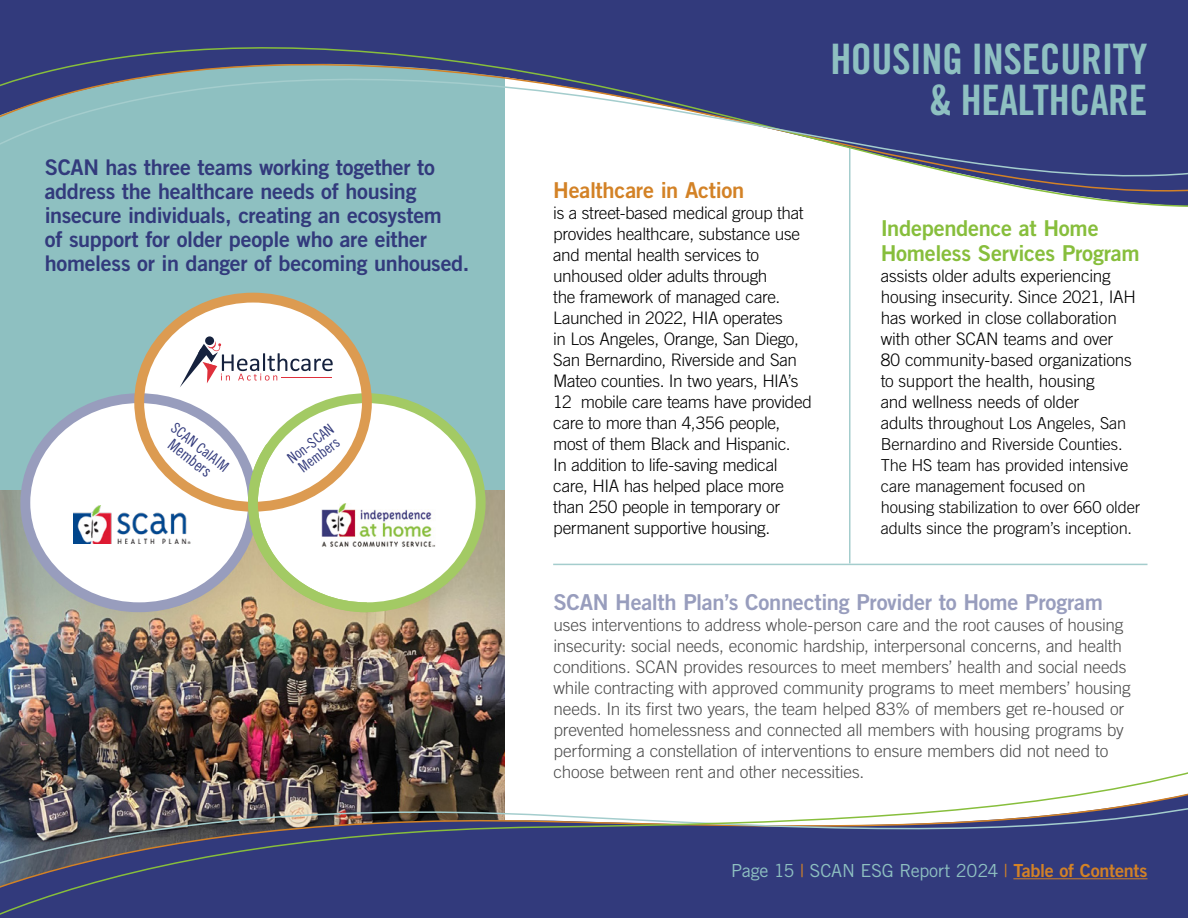
<style>
.page{position:relative;width:1188px;height:918px;background:#fff}
.page>*{position:absolute;margin:0;border:0;box-sizing:border-box;transform-origin:0 0}
.t1{font:42px "Trade Gothic LT Std Bd Cn 20";letter-spacing:-.01em;color:#8ec0c1}
.t2{font:21.9px "Trade Gothic LT Std Bd 2";letter-spacing:-.015em;color:#989dbd}
.t3{font:21.9px/25px "Trade Gothic LT Std Bd 2";letter-spacing:-.015em;color:#87be3c}
.t4{font:21.9px "Trade Gothic LT Std Bd 2";letter-spacing:-.015em;color:#d38226}
.t5{font:21.6px/24px "Trade Gothic LT Std Bd 2";letter-spacing:-.015em;color:#323a7c}
.t6{font:18px "Trade Gothic LT Std";letter-spacing:-.015em;color:#8ec0c1}
.t7{font:300 17.25px/21px "Trade Gothic LT Std";letter-spacing:-.02em;color:#000}
.t8{font:300 17.25px/21px "Trade Gothic LT Std";letter-spacing:-.01em;color:#4d4d4d}
.t9{font:300 16.5px/21px "Trade Gothic LT Std";letter-spacing:-.01em;color:#000}
.t10{font:15.9px "Trade Gothic LT Std Cn 18";color:#323a7c}
.t11{font:14.85px/14.1px "Trade Gothic LT Std Cn 18";color:#323a7c}
.s1{font-size:17.25px}
.s2{color:#d38226}
.s3{font-family:"Trade Gothic LT Std Bd 2";color:#d38226}
</style>
<div class="page">
<img style="left:0;top:489px;width:505px;height:279px">
<hr style="left:553px;top:564px;width:595px;height:1px;background:#a4cdcd">
<hr style="left:849px;top:124px;width:1px;height:439px;background:#a4cdcd">
<div style="left:0;top:0;width:505px;height:489px;background:#8ec0c1"></div>
<svg style="left:136px;top:295px;width:234px;height:215px;background:#f6efe6"></svg>
<div style="left:25px;top:398px;width:228px;height:209px;background:#fff;border-radius:50%"></div>
<div style="left:20px;top:393px;width:238px;height:219px;border:10px solid #989dbd;border-radius:50%"></div>
<div style="left:253px;top:398px;width:228px;height:209px;background:#fff;border-radius:50%"></div>
<div style="left:248px;top:393px;width:238px;height:219px;border:10px solid #a3ca64;border-radius:50%"></div>
<img style="left:377px;top:509px;width:59px;height:38px">
<img style="left:74px;top:505px;width:117px;height:38px">
<div style="left:205px;top:336px;width:9px;height:9px;background:#16223e;border-radius:50%"></div>
<svg style="left:180px;top:341px;width:153px;height:46px;background:#e0dbdf"></svg>
<div style="left:134px;top:293px;width:238px;height:219px;border:10px solid #dc9b51;border-radius:50%"></div>
<svg style="left:243px;top:433px;width:134px;height:181px"></svg>
<svg style="left:0;top:768px;width:1188px;height:150px"></svg>
<svg style="left:0;top:0;width:1188px;height:212px"></svg>
<svg style="left:0;top:28px;width:1188px;height:164px"></svg>
<hr style="left:1013px;top:878px;width:135px;height:1px;background:#d38226">
<p class="t5" style="left:45px;top:155px;width:426px">SCAN has three teams working together to address the healthcare needs of housing insecure individuals, creating an ecosystem<br>of support for older people who are either homeless or in danger of becoming unhoused.</p>
<p class="t11" style="left:177px;top:420px;width:70px;rotate:38deg">SCAN CalAIM</p>
<p class="t10" style="left:176px;top:435px;width:51px;rotate:38deg">Members</p>
<p class="t11" style="left:285px;top:454px;width:55px;rotate:-37deg">Non-SCAN<br>Members</p>
<p class="t1" style="left:830px;top:34px;width:319px">HOUSING INSECURITY</p>
<p class="t1" style="left:929px;top:74px;width:220px">&amp; HEALTHCARE</p>
<p class="t4" style="left:553px;top:176px;width:193px">Healthcare in Action</p>
<p class="t7" style="left:553px;top:202px;width:260px">is a street-based medical group that provides healthcare, substance use and mental health services to unhoused older adults through<br>the framework of managed care.<br>Launched in 2022, HIA operates<br>in Los Angeles, Orange, San Diego,<br>San Bernardino, Riverside and San<br>Mateo counties. In two years, HIA’s<br>12 mobile care teams have provided care to more than 4,356 people, most of them Black and Hispanic.<br>In addition to life-saving medical care, HIA has helped place more than 250 people in temporary or permanent supportive housing.</p>
<p class="t3" style="left:881px;top:215px;width:260px">Independence at Home<br>Homeless Services Program</p>
<p class="t7" style="left:881px;top:265px;width:257px">assists older adults experiencing housing insecurity. Since 2021, IAH has worked in close collaboration with other SCAN teams and over<br>80 community-based organizations to support the health, housing<br>and wellness needs of older</p>
<p class="t9" style="left:881px;top:412px;width:261px"><span class="s1">adults thro</span>ughout Los Angeles, San Bernardino and Riverside Counties.<br>The HS team has provided intensive care management focused on housing stabilization to over 660 older adults since the program’s inception.</p>
<p class="t2" style="left:554px;top:588px;width:551px">SCAN Health Plan’s Connecting Provider to Home Program</p>
<p class="t8" style="left:554px;top:614px;width:579px">uses interventions to address whole-person care and the root causes of housing insecurity: social needs, economic hardship, interpersonal concerns, and health conditions. SCAN provides resources to meet members’ health and social needs while contracting with approved community programs to meet members’ housing needs. In its first two years, the team helped 83% of members get re-housed or prevented homelessness and connected all members with housing programs by performing a constellation of interventions to ensure members did not need to choose between rent and other necessities.</p>
<p class="t6" style="left:731px;top:860px;width:418px">Page 15 <span class="s2">|</span> SCAN ESG Report 2024 <span class="s2">|</span> <span class="s3">Table of Contents</span></p>
</div>
